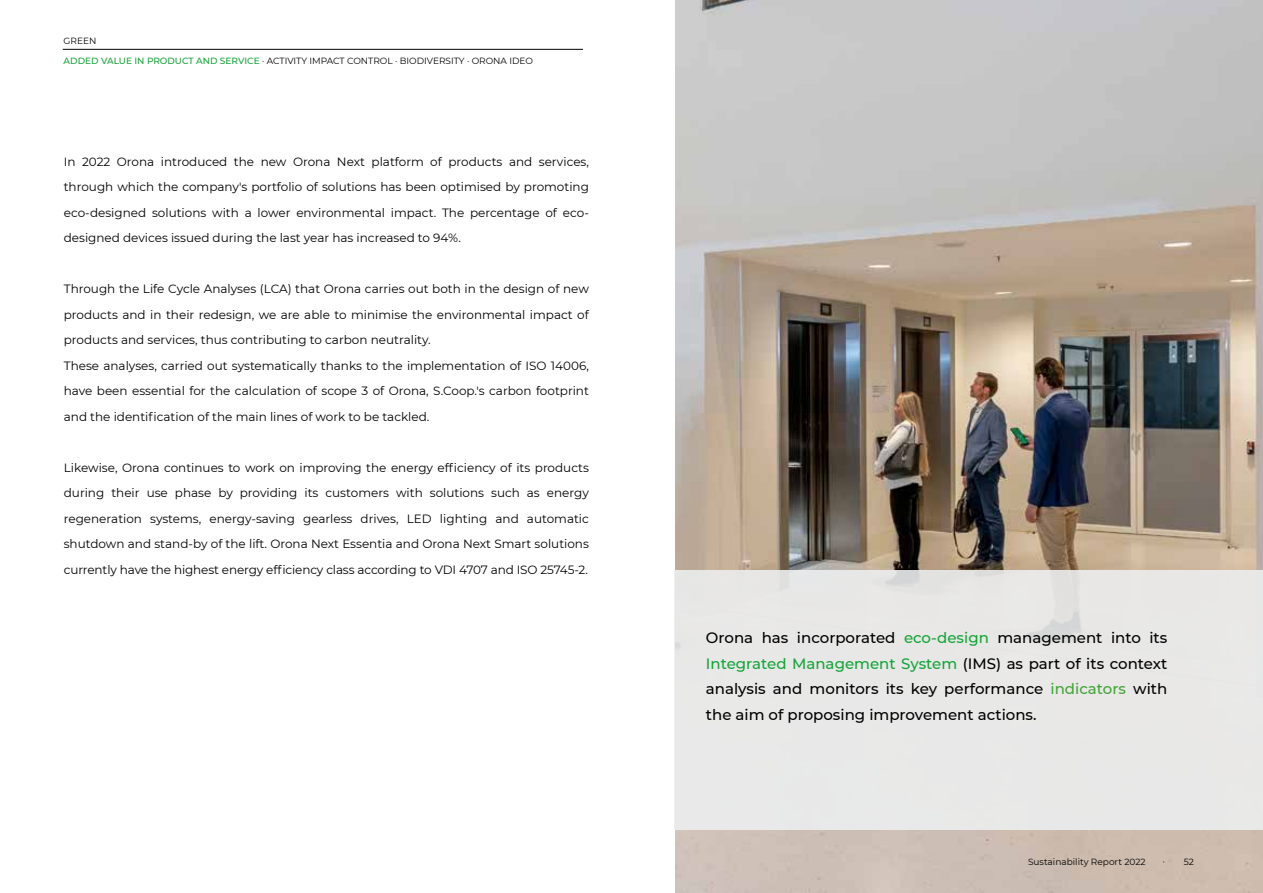
<style>
.page{position:relative;width:1263px;height:893px;background:#fff}
.page>*{position:absolute;margin:0;border:0;box-sizing:border-box;transform-origin:0 0}
.t1{font:500 15px/25.5px "Montserrat";color:#000;text-align:justify}
.t2{font:12px/25.5px "Montserrat";color:#000;text-align:justify}
.t3{font:9px "Montserrat";color:#000}
.s1{font-weight:500;color:#13a538}
.s2{color:#13a538}
.s3{color:#3fa535}
.s4{font-family:"Minion Pro"}
</style>
<div class="page">
<hr style="left:63px;top:49px;width:520px;height:1px;background:#000">
<img style="left:675px;top:0;width:588px;height:893px">
<div style="left:674px;top:570px;width:589px;height:259px;background:#e8e8e7"></div>
<p class="t3" style="left:64px;top:35px;width:34px">GREEN</p>
<p class="t3" style="left:64px;top:54px;width:471px"><span class="s1">ADDED VALUE IN PRODUCT AND SERVICE</span> · ACTIVITY IMPACT CONTROL · BIODIVERSITY · ORONA IDEO</p>
<p class="t2" style="left:64px;top:148px;width:527px">In 2022 Orona introduced the new Orona Next platform of products and services, through which the company's portfolio of solutions has been optimised by promoting eco-designed solutions with a lower environmental impact. The percentage of eco&shy;designed devices issued during the last year has increased to 94%.</p>
<p class="t2" style="left:64px;top:276px;width:527px;text-align:left">Through the Life Cycle Analyses (LCA) that Orona carries out both in the design of new products and in their redesign, we are able to minimise the environmental impact of products and services, thus contributing to carbon neutrality.<br>These analyses, carried out systematically thanks to the implementation of ISO 14006, have been essential for the calculation of scope 3 of Orona, S.Coop.'s carbon footprint and the identification of the main lines of work to be tackled.</p>
<p class="t2" style="left:64px;top:454px;width:527px">Likewise, Orona continues to work on improving the energy efficiency of its products during their use phase by providing its customers with solutions such as energy regeneration systems, energy-saving gearless drives, LED lighting and automatic shutdown and stand-by of the lift. Orona Next Essentia and Orona Next Smart solutions currently have the highest energy efficiency class according to VDI 4707 and ISO 25745-2.</p>
<p class="t1" style="left:706px;top:624px;width:463px">Orona has incorporated <span class="s2">eco-design</span> management into its <span class="s2">Integrated Management System</span> (IMS) as part of its context analysis and monitors its key performance <span class="s3">indicators</span> with the aim of proposing improvement actions.</p>
<p class="t3" style="left:1028px;top:856px;width:119px">Sustainability Report 2022</p>
<p class="t3" style="left:1163px;top:856px;width:33px"><span class="s4">·</span> 52</p>
</div>
